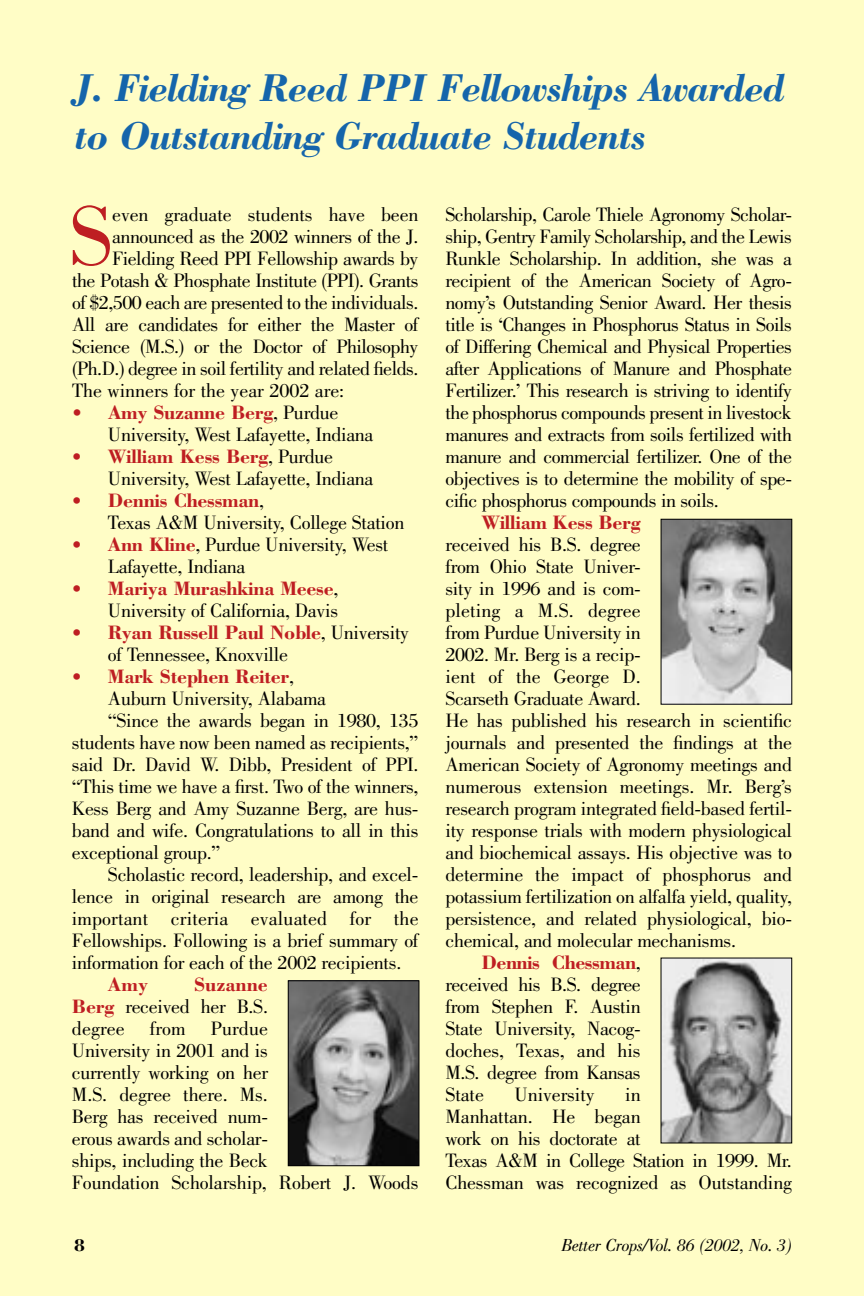
<style>
.page{position:relative;width:864px;height:1296px;background:#fffdc6}
.page>*{position:absolute;margin:0;border:0;box-sizing:border-box;transform-origin:0 0}
.t1{font:87px "Bodoni";color:#be1e22}
.t2{font:italic 700 40px/48px "Bodoni";letter-spacing:-.03em;color:#1565ab}
.t3{font:20px/22px "Bodoni";letter-spacing:-.015em;color:#000}
.t4{font:20px "Bodoni";letter-spacing:.005em;color:#000}
.t5{font:700 20px "Bodoni";letter-spacing:-.015em;color:#be1e22}
.t6{font:italic 18px "Bodoni";letter-spacing:-.015em;color:#000}
.t7{font:700 18px "Bodoni";color:#000}
.s1{color:#be1e22}
.s2{font-weight:700;color:#be1e22}
.s3{font-weight:400}
.s4{font-weight:400;color:#000}
</style>
<div class="page">
<img style="left:290px;top:983px;width:127px;height:181px">
<div style="left:288px;top:981px;width:131px;height:185px;border:1px solid #000"></div>
<img style="left:663px;top:521px;width:127px;height:181px">
<div style="left:661px;top:519px;width:131px;height:185px;border:1px solid #000"></div>
<img style="left:663px;top:960px;width:127px;height:181px">
<div style="left:661px;top:958px;width:131px;height:185px;border:1px solid #000"></div>
<h2 class="t2" style="left:74px;top:68px;width:712px">J. Fielding Reed PPI Fellowships Awarded to Outstanding Graduate Students</h2>
<h1 class="t1" style="left:69px;top:204px;width:45px">S</h1>
<p class="t3" style="left:112px;top:205px;width:308px">even graduate students have been</p>
<p class="t3" style="left:112px;top:227px;width:308px">announced as the 2002 winners of the J.</p>
<p class="t3" style="left:112px;top:249px;width:308px">Fielding Reed PPI Fellowship awards by</p>
<p class="t3" style="left:72px;top:271px;width:348px">the Potash &amp; Phosphate Institute (PPI). Grants</p>
<p class="t3" style="left:72px;top:293px;width:348px">of $2,500 each are presented to the individuals.</p>
<p class="t3" style="left:72px;top:315px;width:348px">All are candidates for either the Master of</p>
<p class="t3" style="left:72px;top:337px;width:348px">Science (M.S.) or the Doctor of Philosophy</p>
<p class="t3" style="left:72px;top:359px;width:348px">(Ph.D.) degree in soil fertility and related fields.</p>
<p class="t3" style="left:72px;top:381px;width:274px">The winners for the year 2002 are:</p>
<p class="t3" style="left:108px;top:403px;width:267px;text-indent:-36px"><span class="s1">•</span> <span class="s2">Amy Suzanne Berg</span>, Purdue<br>University, West Lafayette, Indiana</p>
<p class="t3" style="left:108px;top:447px;width:267px;text-indent:-36px"><span class="s1">•</span> <span class="s2">William Kess Berg</span>, Purdue<br>University, West Lafayette, Indiana</p>
<p class="t3" style="left:108px;top:491px;width:298px;text-indent:-36px"><span class="s1">•</span> <span class="s2">Dennis Chessman</span>,<br>Texas A&amp;M University, College Station</p>
<p class="t3" style="left:108px;top:535px;width:282px;text-indent:-36px"><span class="s1">•</span> <span class="s2">Ann Kline</span>, Purdue University, West<br>Lafayette, Indiana</p>
<p class="t3" style="left:72px;top:579px;width:268px;text-align:right"><span class="s1">•</span> <span class="s2">Mariya Murashkina Meese</span>,<br>University of California, Davis</p>
<p class="t3" style="left:108px;top:623px;width:303px;text-indent:-36px"><span class="s1">•</span> <span class="s2">Ryan Russell Paul Noble</span>, University of Tennessee, Knoxville</p>
<p class="t5" style="left:72px;top:669px;width:224px"><span class="s3">•</span> Mark Stephen Reiter<span class="s4">,</span></p>
<p class="t3" style="left:108px;top:689px;width:220px">Auburn University, Alabama</p>
<p class="t3" style="left:108px;top:711px;width:312px">“Since the awards began in 1980, 135</p>
<p class="t3" style="left:72px;top:733px;width:348px">students have now been named as recipients,”</p>
<p class="t3" style="left:72px;top:755px;width:348px">said Dr. David W. Dibb, President of PPI.</p>
<p class="t3" style="left:72px;top:777px;width:348px">“This time we have a first. Two of the winners,</p>
<p class="t3" style="left:72px;top:799px;width:348px">Kess Berg and Amy Suzanne Berg, are hus-</p>
<p class="t3" style="left:72px;top:821px;width:348px">band and wife. Congratulations to all in this</p>
<p class="t3" style="left:72px;top:843px;width:150px">exceptional group.”</p>
<p class="t3" style="left:108px;top:865px;width:312px">Scholastic record, leadership, and excel-</p>
<p class="t3" style="left:72px;top:887px;width:348px">lence in original research are among the</p>
<p class="t4" style="left:72px;top:911px;width:348px">important criteria evaluated for the</p>
<p class="t3" style="left:72px;top:931px;width:348px">Fellowships. Following is a brief summary of</p>
<p class="t3" style="left:72px;top:953px;width:331px">information for each of the 2002 recipients.</p>
<p class="t5" style="left:108px;top:977px;width:42px">Amy</p>
<p class="t3" style="left:72px;top:975px;width:198px;text-align:justify;text-indent:122px"><span class="s2">Suzanne Berg</span> received her B.S. degree</p>
<p class="t3" style="left:72px;top:1019px;width:348px;text-indent:139px">Purdue<br>University in 2001 and is<br>currently working on her<br>M.S. degree there. Ms.<br>Berg has received num-<br>erous awards and scholar-<br>ships, including the Beck<br>Foundation Scholarship, Robert J. Woods</p>
<p class="t3" style="left:150px;top:1019px;width:37px">from</p>
<p class="t3" style="left:445px;top:205px;width:348px;text-align:justify">Scholarship, Carole Thiele Agronomy Scholar&shy;ship, Gentry Family Scholarship, and the Lewis Runkle Scholarship. In addition, she was a recipient of the American Society of Agro&shy;nomy’s Outstanding Senior Award. Her thesis title is ‘Changes in Phosphorus Status in Soils of Differing Chemical and Physical Properties after Applications of Manure and Phosphate Fertilizer.’ This research is striving to identify the phosphorus compounds present in livestock manures and extracts from soils fertilized with manure and commercial fertilizer. One of the objectives is to determine the mobility of spe&shy;cific phosphorus compounds in soils.</p>
<p class="t5" style="left:481px;top:515px;width:161px">William Kess Berg</p>
<p class="t3" style="left:445px;top:535px;width:197px">received his B.S. degree</p>
<p class="t3" style="left:445px;top:557px;width:197px">from Ohio State Univer-</p>
<p class="t3" style="left:445px;top:579px;width:197px">sity in 1996 and is com-</p>
<p class="t4" style="left:445px;top:603px;width:197px">pleting a M.S. degree</p>
<p class="t3" style="left:445px;top:623px;width:197px">from Purdue University in</p>
<p class="t3" style="left:445px;top:645px;width:197px">2002. Mr. Berg is a recip-</p>
<p class="t4" style="left:445px;top:669px;width:197px">ient of the George D.</p>
<p class="t3" style="left:445px;top:689px;width:197px">Scarseth Graduate Award.</p>
<p class="t3" style="left:445px;top:711px;width:348px">He has published his research in scientific</p>
<p class="t3" style="left:445px;top:733px;width:348px">journals and presented the findings at the</p>
<p class="t3" style="left:445px;top:755px;width:348px">American Society of Agronomy meetings and</p>
<p class="t3" style="left:445px;top:777px;width:348px">numerous extension meetings. Mr. Berg’s</p>
<p class="t3" style="left:445px;top:799px;width:348px">research program integrated field-based fertil-</p>
<p class="t3" style="left:445px;top:821px;width:348px">ity response trials with modern physiological</p>
<p class="t3" style="left:445px;top:843px;width:348px">and biochemical assays. His objective was to</p>
<p class="t3" style="left:445px;top:865px;width:348px">determine the impact of phosphorus and</p>
<p class="t3" style="left:445px;top:887px;width:348px">potassium fertilization on alfalfa yield, quality,</p>
<p class="t3" style="left:445px;top:909px;width:348px">persistence, and related physiological, bio-</p>
<p class="t3" style="left:445px;top:931px;width:292px">chemical, and molecular mechanisms.</p>
<p class="t5" style="left:481px;top:955px;width:161px">Dennis Chessman<span class="s4">,</span></p>
<p class="t3" style="left:445px;top:975px;width:197px">received his B.S. degree</p>
<p class="t3" style="left:445px;top:997px;width:197px">from Stephen F. Austin</p>
<p class="t3" style="left:445px;top:1019px;width:197px">State University, Nacog-</p>
<p class="t3" style="left:445px;top:1041px;width:197px">doches, Texas, and his</p>
<p class="t3" style="left:445px;top:1063px;width:197px">M.S. degree from Kansas</p>
<p class="t3" style="left:445px;top:1085px;width:40px">State</p>
<p class="t3" style="left:515px;top:1085px;width:82px">University</p>
<p class="t3" style="left:445px;top:1085px;width:348px;text-indent:180px">in<br>Manhattan. He began<br>work on his doctorate at<br>Texas A&amp;M in College Station in 1999. Mr.<br>Chessman was recognized as Outstanding</p>
<p class="t7" style="left:74px;top:1239px;width:12px">8</p>
<p class="t6" style="left:561px;top:1239px;width:232px">Better Crops/Vol. 86 (2002, No. 3)</p>
</div>
